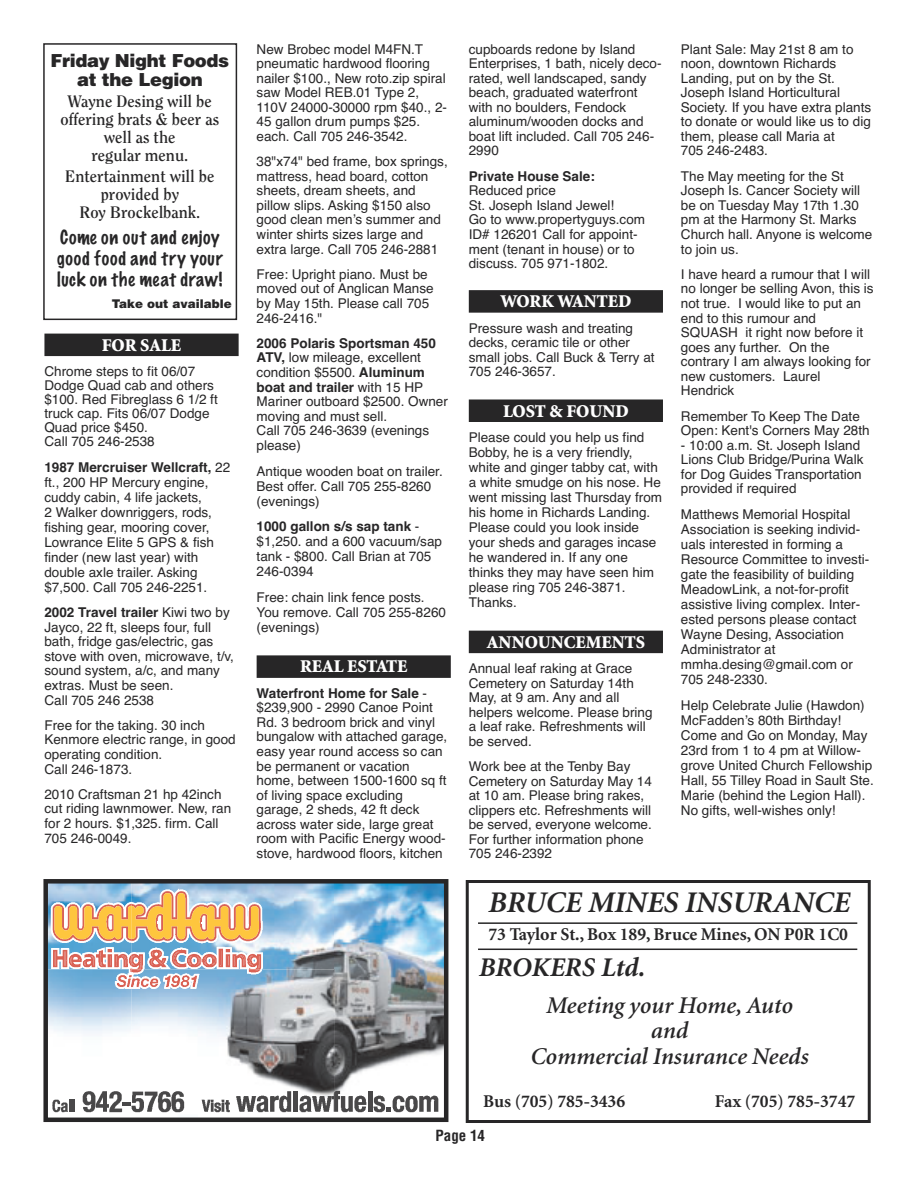
<style>
.page{position:relative;width:918px;height:1188px;background:#fff}
.page>*{position:absolute;margin:0;border:0;box-sizing:border-box;transform-origin:0 0}
.t1{font:italic 700 30px "Minion";color:#272627}
.t2{font:italic 700 27px "Minion";color:#272627}
.t3{font:italic 600 24px/25.5px "Minion";color:#272627;text-align:center}
.t4{font:700 18px "Minion";color:#272627}
.t5{font:100 18px/21px "Marker Felt";letter-spacing:.04em;color:#272627}
.t6{font:900 18px "Minion";color:#fff}
.t7{font:900 18px/19.5px "Helvetica";letter-spacing:-.02em;color:#272627;text-align:center}
.t8{font:700 16.5px/18px "Clearface";color:#272627;text-align:center}
.t9{font:700 condensed 15px "Helvetica";color:#272627}
.t10{font:13.5px/14.5px "Helvetica";color:#272627}
.t11{font:700 13.5px "Helvetica";color:#272627}
.t12{font:900 12px "Helvetica";color:#272627}
.s1{font-weight:700}
</style>
<div class="page">
<div style="left:44px;top:334px;width:195px;height:22px;background:#272627"></div>
<div style="left:257px;top:655px;width:194px;height:23px;background:#272627"></div>
<div style="left:469px;top:290px;width:194px;height:23px;background:#272627"></div>
<div style="left:469px;top:399px;width:194px;height:23px;background:#272627"></div>
<div style="left:469px;top:631px;width:194px;height:22px;background:#272627"></div>
<div style="left:43px;top:43px;width:194px;height:277px;border:2px solid #272627"></div>
<img style="left:291px;top:963px;width:9px;height:6px">
<hr style="left:294px;top:1091px;width:4px;height:21px;background:#494849">
<svg style="left:48px;top:884px;width:243px;height:229px"></svg>
<img style="left:300px;top:884px;width:143px;height:229px">
<div style="left:43px;top:879px;width:405px;height:243px;border:4px solid #272627"></div>
<div style="left:466px;top:880px;width:405px;height:243px;border:3px solid #272627"></div>
<hr style="left:478px;top:922px;width:379px;height:2px;background:#272627">
<hr style="left:478px;top:949px;width:379px;height:1px;background:#272627">
<h3 class="t7" style="left:51px;top:51px;width:180px">Friday Night Foods at the Legion</h3>
<p class="t8" style="left:61px;top:94px;width:160px">Wayne Desing will be offering brats &amp; beer as well as the<br>regular menu.</p>
<p class="t8" style="left:65px;top:169px;width:151px">Entertainment will be provided by<br>Roy Brockelbank.</p>
<h3 class="t5" style="left:57px;top:228px;width:167px">Come on out and enjoy good food and try your luck on the meat draw!</h3>
<p class="t12" style="left:112px;top:297px;width:121px">Take out available</p>
<h3 class="t6" style="left:102px;top:338px;width:81px">FOR SALE</h3>
<p class="t10" style="left:44px;top:364px;width:175px;line-height:14.1px">Chrome steps to fit 06/07<br>Dodge Quad cab and others $100. Red Fibreglass 6 1/2 ft truck cap. Fits 06/07 Dodge<br>Quad price $450.<br>Call 705 246-2538</p>
<p class="t10" style="left:44px;top:460px;width:187px;line-height:15px"><span class="s1">1987 Mercruiser Wellcraft,</span> 22 ft., 200 HP Mercury engine, cuddy cabin, 4 life jackets,<br>2 Walker downriggers, rods, fishing gear, mooring cover,<br>Lowrance Elite 5 GPS &amp; fish finder (new last year) with double axle trailer. Asking $7,500. Call 705 246-2251.</p>
<p class="t10" style="left:44px;top:605px;width:191px"><span class="s1">2002 Travel trailer</span> Kiwi two by<br>Jayco, 22 ft, sleeps four, full bath, fridge gas/electric, gas stove with oven, microwave, t/v, sound system, a/c, and many extras. Must be seen.<br>Call 705 246 2538</p>
<p class="t10" style="left:44px;top:718px;width:193px">Free for the taking. 30 inch<br>Kenmore electric range, in good operating condition.<br>Call 246-1873.</p>
<p class="t10" style="left:44px;top:787px;width:188px">2010 Craftsman 21 hp 42inch cut riding lawnmower. New, ran for 2 hours. $1,325. firm. Call<br>705 246-0049.</p>
<p class="t10" style="left:257px;top:42px;width:192px">New Brobec model M4FN.T pneumatic hardwood flooring nailer $100., New roto.zip spiral saw Model REB.01 Type 2,<br>110V 24000-30000 rpm $40., 2-<br>45 gallon drum pumps $25. each. Call 705 246-3542.</p>
<p class="t10" style="left:257px;top:154px;width:193px">38"x74" bed frame, box springs, mattress, head board, cotton sheets, dream sheets, and pillow slips. Asking $150 also good clean men’s summer and winter shirts sizes large and extra large. Call 705 246-2881</p>
<p class="t10" style="left:257px;top:267px;width:179px">Free: Upright piano. Must be moved out of Anglican Manse by May 15th. Please call 705<br>246-2416."</p>
<p class="t10" style="left:257px;top:336px;width:193px"><span class="s1">2006 Polaris Sportsman 450<br>ATV,</span> low mileage, excellent condition $5500. <span class="s1">Aluminum boat and trailer</span> with 15 HP<br>Mariner outboard $2500. Owner moving and must sell.<br>Call 705 246-3639 (evenings please)</p>
<p class="t10" style="left:257px;top:463px;width:188px;line-height:15px">Antique wooden boat on trailer.<br>Best offer. Call 705 255-8260 (evenings)</p>
<p class="t10" style="left:257px;top:519px;width:187px;line-height:15px"><span class="s1">1000 gallon s/s sap tank</span> - $1,250. and a 600 vacuum/sap tank - $800. Call Brian at 705<br>246-0394</p>
<p class="t10" style="left:257px;top:590px;width:191px;line-height:15px">Free: chain link fence posts.<br>You remove. Call 705 255-8260 (evenings)</p>
<h3 class="t6" style="left:300px;top:660px;width:109px">REAL ESTATE</h3>
<p class="t10" style="left:257px;top:686px;width:192px"><span class="s1">Waterfront Home for Sale</span> - $239,900 - 2990 Canoe Point<br>Rd. 3 bedroom brick and vinyl bungalow with attached garage, easy year round access so can be permanent or vacation home, between 1500-1600 sq ft of living space excluding garage, 2 sheds, 42 ft deck across water side, large great room with Pacific Energy wood&shy;stove, hardwood floors, kitchen</p>
<p class="t10" style="left:469px;top:42px;width:194px">cupboards redone by Island<br>Enterprises, 1 bath, nicely deco&shy;rated, well landscaped, sandy beach, graduated waterfront with no boulders, Fendock aluminum/wooden docks and boat lift included. Call 705 246-<br>2990</p>
<p class="t11" style="left:469px;top:168px;width:128px">Private House Sale:</p>
<p class="t10" style="left:469px;top:183px;width:178px">Reduced price<br>St. Joseph Island Jewel!<br>Go to www.propertyguys.com<br>ID# 126201 Call for appoint&shy;ment (tenant in house) or to discuss. 705 971-1802.</p>
<h3 class="t6" style="left:500px;top:295px;width:132px">WORK WANTED</h3>
<p class="t10" style="left:469px;top:321px;width:187px">Pressure wash and treating decks, ceramic tile or other small jobs. Call Buck &amp; Terry at<br>705 246-3657.</p>
<h3 class="t6" style="left:503px;top:404px;width:127px">LOST &amp; FOUND</h3>
<p class="t10" style="left:469px;top:430px;width:195px;line-height:15px">Please could you help us find<br>Bobby, he is a very friendly, white and ginger tabby cat, with a white smudge on his nose. He went missing last Thursday from his home in Richards Landing.<br>Please could you look inside your sheds and garages incase he wandered in. If any one thinks they may have seen him please ring 705 246-3871.<br>Thanks.</p>
<h3 class="t6" style="left:487px;top:635px;width:159px">ANNOUNCEMENTS</h3>
<p class="t10" style="left:469px;top:661px;width:185px">Annual leaf raking at Grace<br>Cemetery on Saturday 14th<br>May, at 9 am. Any and all helpers welcome. Please bring a leaf rake. Refreshments will be served.</p>
<p class="t10" style="left:469px;top:759px;width:185px">Work bee at the Tenby Bay<br>Cemetery on Saturday May 14 at 10 am. Please bring rakes, clippers etc. Refreshments will be served, everyone welcome.<br>For further information phone<br>705 246-2392</p>
<p class="t10" style="left:681px;top:42px;width:192px">Plant Sale: May 21st 8 am to noon, downtown Richards<br>Landing, put on by the St.<br>Joseph Island Horticultural<br>Society. If you have extra plants to donate or would like us to dig them, please call Maria at<br>705 246-2483.</p>
<p class="t10" style="left:681px;top:169px;width:193px">The May meeting for the St<br>Joseph Is. Cancer Society will be on Tuesday May 17th 1.30 pm at the Harmony St. Marks<br>Church hall. Anyone is welcome to join us.</p>
<p class="t10" style="left:681px;top:267px;width:194px">I have heard a rumour that I will no longer be selling Avon, this is not true. I would like to put an end to this rumour and<br>SQUASH it right now before it goes any further. On the contrary I am always looking for new customers. Laurel<br>Hendrick</p>
<p class="t10" style="left:681px;top:409px;width:190px">Remember To Keep The Date<br>Open: Kent's Corners May 28th</p>
<p class="t10" style="left:681px;top:438px;width:184px">- 10:00 a.m. St. Joseph Island<br>Lions Club Bridge/Purina Walk for Dog Guides Transportation provided if required</p>
<p class="t10" style="left:681px;top:507px;width:190px;line-height:15px">Matthews Memorial Hospital<br>Association is seeking individ&shy;uals interested in forming a<br>Resource Committee to investi&shy;gate the feasibility of building<br>MeadowLink, a not-for-profit assistive living complex. Inter&shy;ested persons please contact<br>Wayne Desing, Association<br>Administrator at mmha.desing@gmail.com or<br>705 248-2330.</p>
<p class="t10" style="left:681px;top:698px;width:194px;line-height:15px">Help Celebrate Julie (Hawdon)<br>McFadden’s 80th Birthday!<br>Come and Go on Monday, May<br>23rd from 1 to 4 pm at Willow&shy;grove United Church Fellowship<br>Hall, 55 Tilley Road in Sault Ste.<br>Marie (behind the Legion Hall).<br>No gifts, well-wishes only!</p>
<h1 class="t1" style="left:488px;top:891px;width:363px">BRUCE MINES INSURANCE</h1>
<h3 class="t4" style="left:488px;top:927px;width:361px">73 Taylor St., Box 189, Bruce Mines, ON P0R 1C0</h3>
<h2 class="t2" style="left:478px;top:956px;width:168px">BROKERS Ltd.</h2>
<h3 class="t3" style="left:530px;top:994px;width:280px">Meeting your Home, Auto and<br>Commercial Insurance Needs</h3>
<h3 class="t4" style="left:483px;top:1095px;width:144px">Bus (705) 785-3436</h3>
<h3 class="t4" style="left:715px;top:1095px;width:142px">Fax (705) 785-3747</h3>
<p class="t9" style="left:436px;top:1127px;width:51px">Page 14</p>
</div>
